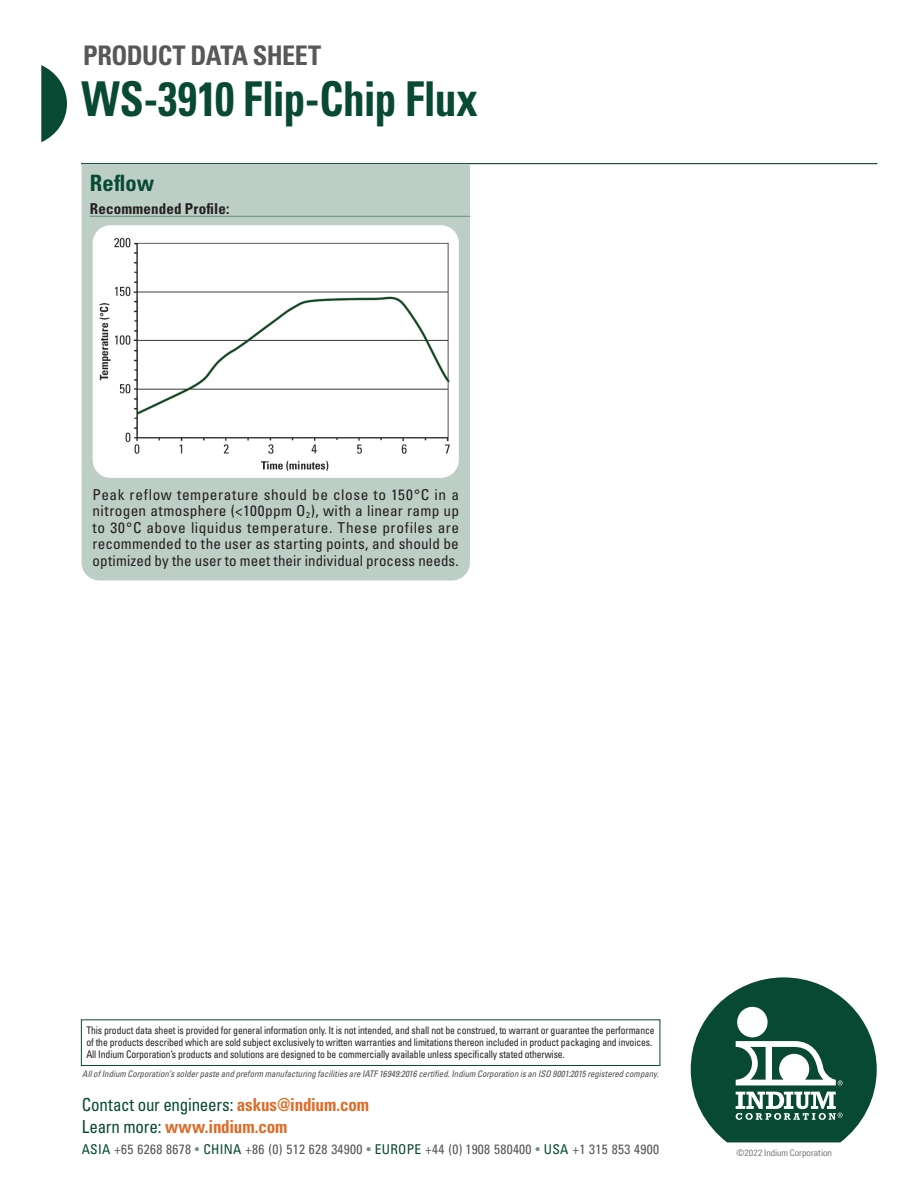
<style>
.page{position:relative;width:918px;height:1188px;background:#fff}
.page>*{position:absolute;margin:0;border:0;box-sizing:border-box;transform-origin:0 0}
.t1{font:700 condensed 48px "Univers LT Std";letter-spacing:-.01em;color:#074932;scale:.9 1}
.t2{font:700 condensed 27px "Univers LT Std";letter-spacing:-.02em;color:#57585a}
.t3{font:700 condensed 22.5px "Univers LT Std";color:#074932}
.t4{font:condensed 17.85px "Univers LT Std";letter-spacing:-.015em;color:#074932;scale:.95 1}
.t5{font:700 condensed 17.85px "Univers LT Std";letter-spacing:-.01em;color:#de6b27;scale:.95 1}
.t6{font:condensed 15px/16.5px "Univers LT Std";letter-spacing:.005em;color:#231f20;text-align:justify}
.t7{font:700 condensed 15px "Univers LT Std";letter-spacing:.01em;color:#231f20}
.t8{font:condensed 13.5px "Univers LT Std";letter-spacing:.02em;color:#57585a}
.t9{font:condensed 10.5px/12px "Univers LT Std";letter-spacing:-.015em;color:#231f20;scale:.93 1}
.t10{font:italic condensed 9px "Univers LT Std";color:#4b4c4d}
.t11{font:300 condensed 9px "Univers LT Std";color:#57585a;scale:1.1 1}
.s1{font-weight:700;color:#de6b27}
.s2{font-weight:400;color:#074932}
.s3{color:#074932}
.s4{color:#719585}
</style>
<div class="page">
<svg style="left:691px;top:977px;width:186px;height:165px"></svg>
<div style="left:737px;top:1007px;width:31px;height:30px;background:#fff;border-radius:50%"></div>
<svg style="left:41px;top:65px;width:26px;height:77px"></svg>
<div style="left:81px;top:1019px;width:579px;height:47px;border:1px solid #074932"></div>
<hr style="left:81px;top:163px;width:797px;height:1px;background:#074932">
<div style="left:82px;top:164px;width:388px;height:416px;background:#bccec5"></div>
<hr style="left:90px;top:216px;width:380px;height:1px;background:#719585">
<img style="left:93px;top:225px;width:366px;height:253px">
<h2 class="t2" style="left:83px;top:39px;width:240px">PRODUCT DATA SHEET</h2>
<h1 class="t1" style="left:82px;top:69px;width:442px">WS-3910 Flip-Chip Flux</h1>
<h3 class="t3" style="left:90px;top:169px;width:66px">Reflow</h3>
<h3 class="t7" style="left:90px;top:200px;width:141px">Recommended Profile:</h3>
<p class="t6" style="left:93px;top:486px;width:368px">Peak reflow temperature should be close to 150°C in a nitrogen atmosphere (&lt;100ppm O<sub>2</sub>), with a linear ramp up to 30°C above liquidus temperature. These profiles are recommended to the user as starting points, and should be optimized by the user to meet their individual process needs.</p>
<p class="t9" style="left:86px;top:1024px;width:613px">This product data sheet is provided for general information only. It is not intended, and shall not be construed, to warrant or guarantee the performance of the products described which are sold subject exclusively to written warranties and limitations thereon included in product packaging and invoices.<br>All Indium Corporation’s products and solutions are designed to be commercially available unless specifically stated otherwise.</p>
<p class="t10" style="left:82px;top:1068px;width:578px">All of Indium Corporation’s solder paste and preform manufacturing facilities are IATF 16949:2016 certified. Indium Corporation is an ISO 9001:2015 registered company.</p>
<h3 class="t4" style="left:82px;top:1094px;width:304px">Contact our engineers: <span class="s1">askus@indium.com</span></h3>
<h3 class="t5" style="left:82px;top:1115px;width:218px"><span class="s2">Learn more:</span> www.indium.com</h3>
<p class="t8" style="left:82px;top:1141px;width:579px"><span class="s3">ASIA</span> +65 6268 8678 <span class="s4">•</span> <span class="s3">CHINA</span> +86 (0) 512 628 34900 <span class="s4">•</span> <span class="s3">EUROPE</span> +44 (0) 1908 580400 <span class="s4">•</span> <span class="s3">USA</span> +1 315 853 4900</p>
<p class="t11" style="left:736px;top:1147px;width:88px">©2022 Indium Corporation</p>
</div>
